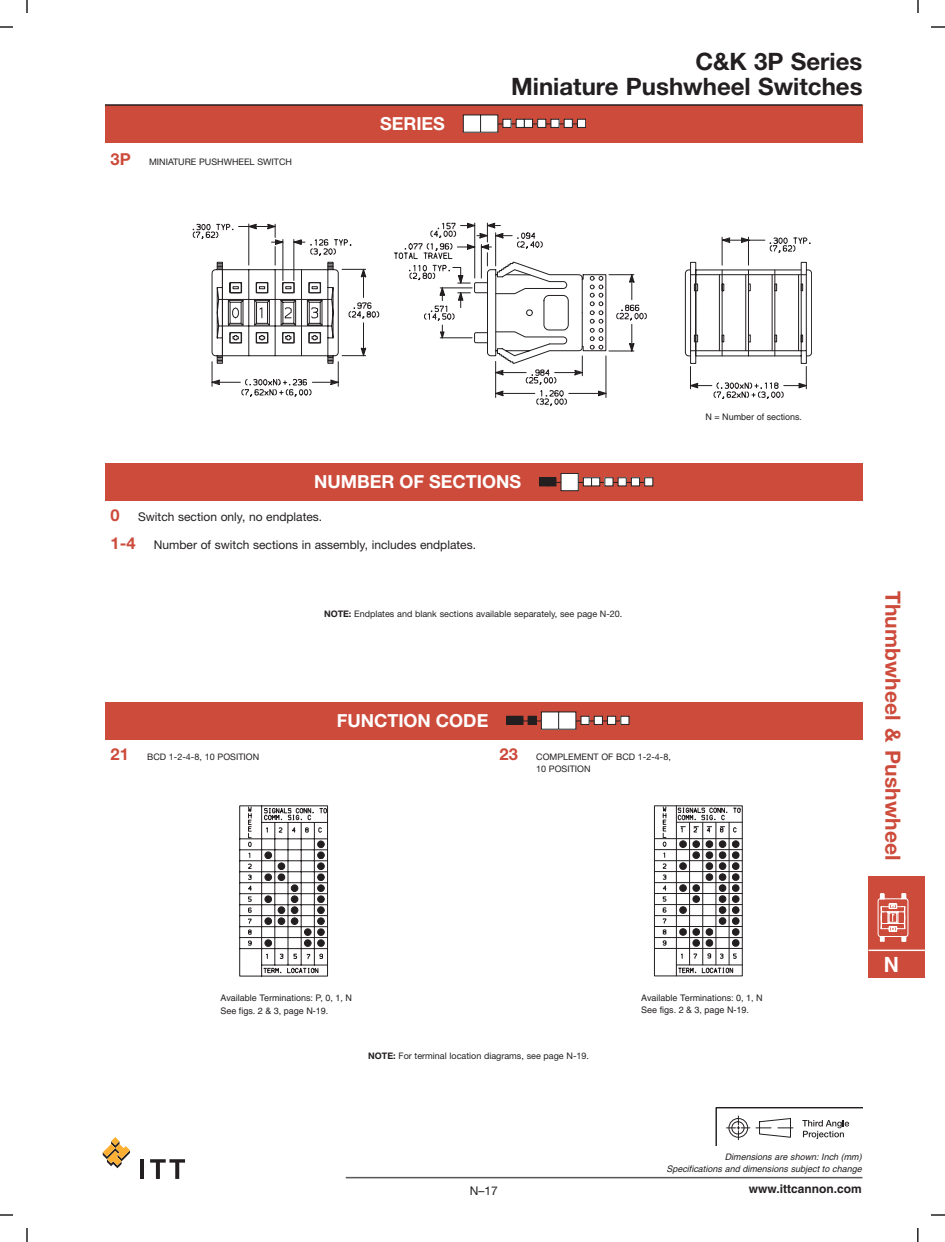
<style>
.page{position:relative;width:945px;height:1242px;background:#fff}
.page>*{position:absolute;margin:0;border:0;box-sizing:border-box;transform-origin:0 0}
.t1{font:700 24px/25.5px "Helvetica Neue";color:#231f20;text-align:right}
.t2{font:700 21px "Helvetica Neue";color:#cd4b3b}
.t3{font:700 21px "Helvetica";color:#fff}
.t4{font:700 18px "Helvetica Neue";color:#fff}
.t5{font:12px "Helvetica Neue";color:#231f20}
.t6{font:700 12px "Helvetica";color:#231f20}
.t7{font:9px/12px "Helvetica Neue";color:#231f20}
.t8{font:9px/12.6px "Helvetica";color:#231f20}
.t9{font:italic 9px/12px "Helvetica";color:#231f20;text-align:right}
.s1{font-weight:700;font-size:16.5px;color:#cd4b3b}
.s2{font-weight:700}
</style>
<div class="page">
<div style="left:105px;top:105px;width:757px;height:37px;background:#cd4b3b"></div>
<div style="left:463px;top:115px;width:18px;height:17px;background:#fff"></div>
<div style="left:463px;top:115px;width:18px;height:18px;border:1px solid #231f20"></div>
<div style="left:481px;top:115px;width:17px;height:17px;background:#fff"></div>
<div style="left:503px;top:119px;width:8px;height:8px;background:#fff"></div>
<div style="left:503px;top:119px;width:8px;height:9px;border:1px solid #231f20"></div>
<div style="left:516px;top:119px;width:8px;height:8px;background:#fff"></div>
<div style="left:516px;top:119px;width:9px;height:9px;border:1px solid #231f20"></div>
<div style="left:524px;top:119px;width:9px;height:8px;background:#fff"></div>
<div style="left:524px;top:119px;width:9px;height:9px;border:1px solid #231f20"></div>
<div style="left:538px;top:119px;width:8px;height:8px;background:#fff"></div>
<div style="left:537px;top:119px;width:9px;height:9px;border:1px solid #231f20"></div>
<div style="left:551px;top:119px;width:8px;height:8px;background:#fff"></div>
<div style="left:551px;top:119px;width:8px;height:9px;border:1px solid #231f20"></div>
<div style="left:564px;top:119px;width:8px;height:8px;background:#fff"></div>
<div style="left:564px;top:119px;width:9px;height:9px;border:1px solid #231f20"></div>
<div style="left:577px;top:119px;width:9px;height:8px;background:#fff"></div>
<div style="left:577px;top:119px;width:9px;height:9px;border:1px solid #231f20"></div>
<div style="left:105px;top:464px;width:757px;height:37px;background:#cd4b3b"></div>
<div style="left:540px;top:478px;width:8px;height:8px;background:#231f20"></div>
<div style="left:539px;top:477px;width:9px;height:9px;border:1px solid #231f20"></div>
<div style="left:548px;top:478px;width:8px;height:8px;background:#231f20"></div>
<div style="left:547px;top:477px;width:9px;height:9px;border:1px solid #231f20"></div>
<div style="left:561px;top:473px;width:17px;height:18px;background:#fff"></div>
<div style="left:561px;top:473px;width:18px;height:18px;border:1px solid #231f20"></div>
<div style="left:583px;top:478px;width:9px;height:8px;background:#fff"></div>
<div style="left:583px;top:477px;width:9px;height:9px;border:1px solid #231f20"></div>
<div style="left:592px;top:478px;width:8px;height:8px;background:#fff"></div>
<div style="left:591px;top:477px;width:9px;height:9px;border:1px solid #231f20"></div>
<div style="left:605px;top:478px;width:8px;height:8px;background:#fff"></div>
<div style="left:605px;top:477px;width:8px;height:9px;border:1px solid #231f20"></div>
<div style="left:618px;top:478px;width:8px;height:8px;background:#fff"></div>
<div style="left:618px;top:477px;width:9px;height:9px;border:1px solid #231f20"></div>
<div style="left:631px;top:478px;width:9px;height:8px;background:#fff"></div>
<div style="left:631px;top:477px;width:9px;height:9px;border:1px solid #231f20"></div>
<div style="left:645px;top:478px;width:8px;height:8px;background:#fff"></div>
<div style="left:644px;top:477px;width:9px;height:9px;border:1px solid #231f20"></div>
<div style="left:105px;top:702px;width:757px;height:38px;background:#cd4b3b"></div>
<div style="left:507px;top:716px;width:8px;height:8px;background:#231f20"></div>
<div style="left:506px;top:716px;width:9px;height:9px;border:1px solid #231f20"></div>
<div style="left:515px;top:716px;width:8px;height:8px;background:#231f20"></div>
<div style="left:515px;top:716px;width:8px;height:9px;border:1px solid #231f20"></div>
<div style="left:528px;top:716px;width:8px;height:8px;background:#231f20"></div>
<div style="left:528px;top:716px;width:9px;height:9px;border:1px solid #231f20"></div>
<div style="left:541px;top:712px;width:18px;height:17px;background:#fff"></div>
<div style="left:541px;top:712px;width:18px;height:18px;border:1px solid #231f20"></div>
<div style="left:559px;top:712px;width:17px;height:17px;background:#fff"></div>
<div style="left:581px;top:716px;width:8px;height:8px;background:#fff"></div>
<div style="left:581px;top:716px;width:9px;height:9px;border:1px solid #231f20"></div>
<div style="left:594px;top:716px;width:8px;height:8px;background:#fff"></div>
<div style="left:594px;top:716px;width:9px;height:9px;border:1px solid #231f20"></div>
<div style="left:608px;top:716px;width:8px;height:8px;background:#fff"></div>
<div style="left:607px;top:716px;width:9px;height:9px;border:1px solid #231f20"></div>
<div style="left:621px;top:716px;width:8px;height:8px;background:#fff"></div>
<div style="left:620px;top:716px;width:9px;height:9px;border:1px solid #231f20"></div>
<hr style="left:105px;top:104px;width:757px;height:2px;background:#231f20">
<div style="left:868px;top:876px;width:57px;height:102px;background:#cd4b3b"></div>
<hr style="left:868px;top:950px;width:57px;height:1px;background:#fff">
<svg style="left:877px;top:893px;width:32px;height:49px"></svg>
<div style="left:654px;top:806px;width:89px;height:170px;border:1px solid #231f20"></div>
<hr style="left:676px;top:806px;width:1px;height:170px;background:#231f20">
<hr style="left:654px;top:838px;width:88px;height:1px;background:#231f20">
<hr style="left:654px;top:948px;width:88px;height:1px;background:#231f20">
<hr style="left:676px;top:822px;width:66px;height:1px;background:#231f20">
<hr style="left:676px;top:965px;width:66px;height:1px;background:#231f20">
<hr style="left:654px;top:937px;width:88px;height:1px;background:#231f20">
<hr style="left:654px;top:926px;width:88px;height:1px;background:#231f20">
<hr style="left:654px;top:915px;width:88px;height:1px;background:#231f20">
<hr style="left:654px;top:904px;width:88px;height:1px;background:#231f20">
<hr style="left:654px;top:893px;width:88px;height:1px;background:#231f20">
<hr style="left:654px;top:882px;width:88px;height:1px;background:#231f20">
<hr style="left:654px;top:871px;width:88px;height:1px;background:#231f20">
<hr style="left:654px;top:860px;width:88px;height:1px;background:#231f20">
<hr style="left:654px;top:849px;width:88px;height:1px;background:#231f20">
<svg style="left:662px;top:806px;width:79px;height:169px"></svg>
<svg style="left:239px;top:806px;width:89px;height:171px"></svg>
<svg style="left:193px;top:223px;width:618px;height:184px"></svg>
<svg style="left:716px;top:1107px;width:146px;height:39px"></svg>
<svg style="left:0;top:0;width:28px;height:28px"></svg>
<svg style="left:0;top:1215px;width:28px;height:27px"></svg>
<svg style="left:917px;top:1215px;width:28px;height:27px"></svg>
<svg style="left:918px;top:0;width:27px;height:28px"></svg>
<div style="left:14px;top:14px;width:26px;height:26px;background:#fff"></div>
<div style="left:904px;top:14px;width:28px;height:26px;background:#fff"></div>
<div style="left:14px;top:1202px;width:26px;height:26px;background:#fff"></div>
<div style="left:904px;top:1202px;width:28px;height:26px;background:#fff"></div>
<hr style="left:346px;top:1177px;width:516px;height:1px;background:#57585a">
<svg style="left:103px;top:1137px;width:27px;height:31px"></svg>
<hr style="left:140px;top:1159px;width:4px;height:20px;background:#231f20">
<svg style="left:150px;top:1159px;width:35px;height:20px"></svg>
<p class="t7" style="left:111px;top:157px;width:183px"><span class="s1">3P</span> MINIATURE PUSHWHEEL SWITCH</p>
<h3 class="t4" style="left:380px;top:117px;width:66px">SERIES</h3>
<h1 class="t1" style="left:511px;top:50px;width:353px">C&amp;K 3P Series<br>Miniature Pushwheel Switches</h1>
<h3 class="t4" style="left:314px;top:475px;width:209px">NUMBER OF SECTIONS</h3>
<h3 class="t5" style="left:111px;top:512px;width:213px"><span class="s1">0</span> Switch section only, no endplates.</h3>
<h3 class="t5" style="left:111px;top:541px;width:367px"><span class="s1">1-4</span> Number of switch sections in assembly, includes endplates.</h3>
<p class="t7" style="left:324px;top:609px;width:300px"><span class="s2">NOTE:</span> Endplates and blank sections available separately, see page N-20.</p>
<p class="t8" style="left:705px;top:412px;width:98px">N = Number of sections.</p>
<p class="t7" style="left:111px;top:752px;width:150px"><span class="s1">21</span> BCD 1-2-4-8, 10 POSITION</p>
<h3 class="t4" style="left:337px;top:714px;width:153px">FUNCTION CODE</h3>
<p class="t7" style="left:536px;top:752px;width:136px;text-indent:-37px"><span class="s1">23</span> COMPLEMENT OF BCD 1-2-4-8,<br>10 POSITION</p>
<h2 class="t2" style="left:900px;top:591px;width:271px;rotate:90deg">Thumbwheel &amp; Pushwheel</h2>
<p class="t8" style="left:220px;top:992px;width:133px">Available Terminations: P, 0, 1, N<br>See figs. 2 &amp; 3, page N-19.</p>
<p class="t7" style="left:368px;top:1051px;width:222px"><span class="s2">NOTE:</span> For terminal location diagrams, see page N-19.</p>
<h3 class="t5" style="left:470px;top:1186px;width:30px">N–17</h3>
<p class="t8" style="left:641px;top:992px;width:123px">Available Terminations: 0, 1, N<br>See figs. 2 &amp; 3, page N-19.</p>
<h2 class="t3" style="left:884px;top:957px;width:17px">N</h2>
<p class="t9" style="left:666px;top:1152px;width:197px">Dimensions are shown: Inch (mm)<br>Specifications and dimensions subject to change</p>
<h3 class="t6" style="left:749px;top:1184px;width:114px">www.ittcannon.com</h3>
</div>
